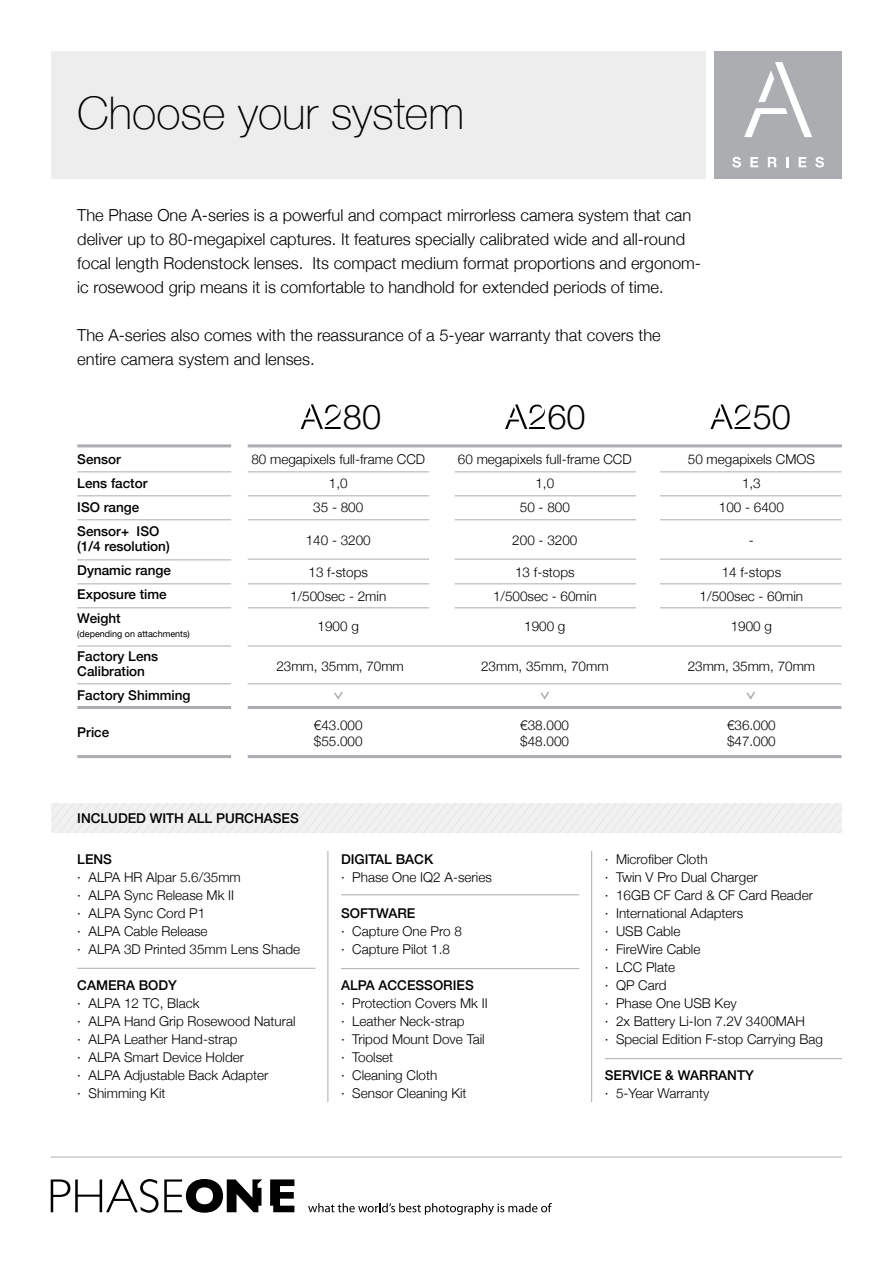
<style>
.page{position:relative;width:893px;height:1263px;background:#fff}
.page>*{position:absolute;margin:0;border:0;box-sizing:border-box;transform-origin:0 0}
.t1{font:100 45px "Helvetica Neue";color:#000}
.t2{font:300 34.35px "Helvetica Neue";color:#000}
.t3{font:300 16.5px/24px "Helvetica Neue";color:#000}
.t4{font:300 13.5px "Helvetica Neue";color:#000}
.t5{font:500 13.5px "Helvetica Neue";color:#000}
.t6{font:9px "Helvetica Neue";color:#000}
</style>
<div class="page">
<svg style="left:52px;top:803px;width:790px;height:30px"></svg>
<hr style="left:51px;top:1157px;width:791px;height:1px;background:#abadb0">
<div style="left:51px;top:51px;width:655px;height:128px;background:#ededee"></div>
<svg style="left:270px;top:1179px;width:24px;height:33px"></svg>
<svg style="left:51px;top:1179px;width:107px;height:34px"></svg>
<svg style="left:164px;top:1179px;width:98px;height:34px"></svg>
<svg style="left:308px;top:1203px;width:244px;height:12px"></svg>
<hr style="left:248px;top:444px;width:594px;height:3px;background:#abadb0">
<hr style="left:77px;top:444px;width:154px;height:3px;background:#abadb0">
<svg style="left:301px;top:404px;width:40px;height:25px"></svg>
<svg style="left:505px;top:404px;width:40px;height:25px"></svg>
<svg style="left:710px;top:404px;width:40px;height:25px"></svg>
<hr style="left:327px;top:851px;width:1px;height:251px;background:#abadb0">
<hr style="left:591px;top:851px;width:1px;height:251px;background:#abadb0">
<div style="left:714px;top:51px;width:128px;height:128px;background:#abadb0"></div>
<svg style="left:732px;top:157px;width:9px;height:11px"></svg>
<svg style="left:750px;top:157px;width:8px;height:10px"></svg>
<svg style="left:768px;top:157px;width:9px;height:10px"></svg>
<svg style="left:786px;top:157px;width:2px;height:10px"></svg>
<svg style="left:799px;top:157px;width:7px;height:10px"></svg>
<svg style="left:815px;top:157px;width:9px;height:11px"></svg>
<svg style="left:744px;top:62px;width:68px;height:75px"></svg>
<hr style="left:248px;top:471px;width:181px;height:1px;background:#abadb0">
<hr style="left:77px;top:471px;width:154px;height:1px;background:#abadb0">
<hr style="left:455px;top:471px;width:181px;height:1px;background:#abadb0">
<hr style="left:660px;top:471px;width:181px;height:1px;background:#abadb0">
<hr style="left:248px;top:495px;width:181px;height:1px;background:#abadb0">
<hr style="left:77px;top:495px;width:154px;height:1px;background:#abadb0">
<hr style="left:455px;top:495px;width:181px;height:1px;background:#abadb0">
<hr style="left:660px;top:495px;width:181px;height:1px;background:#abadb0">
<hr style="left:248px;top:519px;width:181px;height:1px;background:#abadb0">
<hr style="left:77px;top:519px;width:154px;height:1px;background:#abadb0">
<hr style="left:455px;top:519px;width:181px;height:1px;background:#abadb0">
<hr style="left:660px;top:519px;width:181px;height:1px;background:#abadb0">
<hr style="left:248px;top:559px;width:181px;height:1px;background:#abadb0">
<hr style="left:77px;top:559px;width:154px;height:1px;background:#abadb0">
<hr style="left:455px;top:559px;width:181px;height:1px;background:#abadb0">
<hr style="left:660px;top:559px;width:181px;height:1px;background:#abadb0">
<hr style="left:77px;top:583px;width:154px;height:1px;background:#abadb0">
<hr style="left:248px;top:583px;width:181px;height:1px;background:#abadb0">
<hr style="left:455px;top:583px;width:181px;height:1px;background:#abadb0">
<hr style="left:660px;top:583px;width:181px;height:1px;background:#abadb0">
<hr style="left:77px;top:607px;width:154px;height:1px;background:#abadb0">
<hr style="left:248px;top:607px;width:181px;height:1px;background:#abadb0">
<hr style="left:455px;top:607px;width:181px;height:1px;background:#abadb0">
<hr style="left:660px;top:607px;width:181px;height:1px;background:#abadb0">
<hr style="left:77px;top:706px;width:154px;height:3px;background:#abadb0">
<hr style="left:77px;top:646px;width:154px;height:1px;background:#abadb0">
<hr style="left:77px;top:683px;width:154px;height:1px;background:#abadb0">
<hr style="left:77px;top:755px;width:154px;height:3px;background:#abadb0">
<hr style="left:248px;top:706px;width:593px;height:3px;background:#abadb0">
<hr style="left:248px;top:646px;width:593px;height:1px;background:#abadb0">
<hr style="left:248px;top:683px;width:593px;height:1px;background:#abadb0">
<hr style="left:248px;top:755px;width:593px;height:3px;background:#abadb0">
<hr style="left:77px;top:968px;width:238px;height:1px;background:#abadb0">
<hr style="left:341px;top:894px;width:238px;height:1px;background:#abadb0">
<hr style="left:341px;top:968px;width:238px;height:1px;background:#abadb0">
<hr style="left:605px;top:1058px;width:237px;height:1px;background:#abadb0">
<svg style="left:334px;top:691px;width:9px;height:9px"></svg>
<svg style="left:540px;top:692px;width:9px;height:8px"></svg>
<svg style="left:746px;top:692px;width:9px;height:8px"></svg>
<p class="t1" style="left:77px;top:78px;width:388px">Choose your system</p>
<p class="t3" style="left:77px;top:201px;width:625px">The Phase One A-series is a powerful and compact mirrorless camera system that can deliver up to 80-megapixel captures. It features specially calibrated wide and all-round focal length Rodenstock lenses. Its compact medium format proportions and ergonom&shy;ic rosewood grip means it is comfortable to handhold for extended periods of time.</p>
<p class="t3" style="left:77px;top:321px;width:585px">The A-series also comes with the reassurance of a 5-year warranty that covers the entire camera system and lenses.</p>
<p class="t5" style="left:77px;top:449px;width:45px">Sensor</p>
<p class="t5" style="left:77px;top:473px;width:72px">Lens factor</p>
<p class="t5" style="left:77px;top:497px;width:64px">ISO range</p>
<p class="t5" style="left:77px;top:521px;width:84px">Sensor+ ISO</p>
<p class="t5" style="left:77px;top:536px;width:94px">(1/4 resolution)</p>
<p class="t5" style="left:77px;top:560px;width:95px">Dynamic range</p>
<p class="t5" style="left:77px;top:584px;width:91px">Exposure time</p>
<p class="t5" style="left:77px;top:608px;width:45px">Weight</p>
<p class="t6" style="left:77px;top:627px;width:114px">(depending on attachments)</p>
<p class="t5" style="left:77px;top:645px;width:83px">Factory Lens</p>
<p class="t5" style="left:77px;top:660px;width:69px">Calibration</p>
<p class="t5" style="left:77px;top:684px;width:115px">Factory Shimming</p>
<p class="t5" style="left:77px;top:722px;width:34px">Price</p>
<p class="t2" style="left:343px;top:389px;width:40px">80</p>
<p class="t2" style="left:547px;top:389px;width:40px">60</p>
<p class="t2" style="left:753px;top:389px;width:40px">50</p>
<p class="t4" style="left:251px;top:449px;width:175px">80 megapixels full-frame CCD</p>
<p class="t4" style="left:329px;top:473px;width:20px">1,0</p>
<p class="t4" style="left:313px;top:497px;width:52px">35 - 800</p>
<p class="t4" style="left:306px;top:530px;width:67px">140 - 3200</p>
<p class="t4" style="left:308px;top:561px;width:61px">13 f-stops</p>
<p class="t4" style="left:290px;top:585px;width:98px">1/500sec - 2min</p>
<p class="t4" style="left:318px;top:615px;width:43px">1900 g</p>
<p class="t4" style="left:276px;top:656px;width:129px">23mm, 35mm, 70mm</p>
<p class="t4" style="left:314px;top:714px;width:50px">€43.000</p>
<p class="t4" style="left:314px;top:730px;width:50px">$55.000</p>
<p class="t4" style="left:458px;top:449px;width:175px">60 megapixels full-frame CCD</p>
<p class="t4" style="left:535px;top:473px;width:20px">1,0</p>
<p class="t4" style="left:520px;top:497px;width:52px">50 - 800</p>
<p class="t4" style="left:512px;top:530px;width:67px">200 - 3200</p>
<p class="t4" style="left:515px;top:561px;width:61px">13 f-stops</p>
<p class="t4" style="left:493px;top:585px;width:105px">1/500sec - 60min</p>
<p class="t4" style="left:524px;top:615px;width:43px">1900 g</p>
<p class="t4" style="left:481px;top:656px;width:129px">23mm, 35mm, 70mm</p>
<p class="t4" style="left:520px;top:714px;width:50px">€38.000</p>
<p class="t4" style="left:520px;top:730px;width:50px">$48.000</p>
<p class="t4" style="left:688px;top:449px;width:129px">50 megapixels CMOS</p>
<p class="t4" style="left:742px;top:473px;width:20px">1,3</p>
<p class="t4" style="left:719px;top:497px;width:67px">100 - 6400</p>
<p class="t4" style="left:749px;top:530px;width:6px">-</p>
<p class="t4" style="left:722px;top:561px;width:61px">14 f-stops</p>
<p class="t4" style="left:700px;top:585px;width:105px">1/500sec - 60min</p>
<p class="t4" style="left:731px;top:615px;width:43px">1900 g</p>
<p class="t4" style="left:688px;top:656px;width:129px">23mm, 35mm, 70mm</p>
<p class="t4" style="left:727px;top:714px;width:50px">€36.000</p>
<p class="t4" style="left:727px;top:730px;width:50px">$47.000</p>
<p class="t5" style="left:77px;top:807px;width:223px">INCLUDED WITH ALL PURCHASES</p>
<p class="t5" style="left:77px;top:848px;width:36px">LENS</p>
<p class="t4" style="left:77px;top:866px;width:165px">· ALPA HR Alpar 5.6/35mm</p>
<p class="t4" style="left:77px;top:884px;width:158px">· ALPA Sync Release Mk II</p>
<p class="t4" style="left:77px;top:902px;width:130px">· ALPA Sync Cord P1</p>
<p class="t4" style="left:77px;top:920px;width:132px">· ALPA Cable Release</p>
<p class="t4" style="left:77px;top:938px;width:224px">· ALPA 3D Printed 35mm Lens Shade</p>
<p class="t5" style="left:77px;top:974px;width:101px">CAMERA BODY</p>
<p class="t4" style="left:77px;top:992px;width:124px">· ALPA 12 TC, Black</p>
<p class="t4" style="left:77px;top:1010px;width:220px">· ALPA Hand Grip Rosewood Natural</p>
<p class="t4" style="left:77px;top:1028px;width:162px">· ALPA Leather Hand-strap</p>
<p class="t4" style="left:77px;top:1046px;width:168px">· ALPA Smart Device Holder</p>
<p class="t4" style="left:77px;top:1064px;width:193px">· ALPA Adjustable Back Adapter</p>
<p class="t4" style="left:77px;top:1082px;width:90px">· Shimming Kit</p>
<p class="t5" style="left:341px;top:848px;width:94px">DIGITAL BACK</p>
<p class="t4" style="left:341px;top:866px;width:152px">· Phase One IQ2 A-series</p>
<p class="t5" style="left:341px;top:902px;width:76px">SOFTWARE</p>
<p class="t4" style="left:341px;top:920px;width:122px">· Capture One Pro 8</p>
<p class="t4" style="left:341px;top:938px;width:111px">· Capture Pilot 1.8</p>
<p class="t5" style="left:341px;top:974px;width:134px">ALPA ACCESSORIES</p>
<p class="t4" style="left:341px;top:992px;width:148px">· Protection Covers Mk II</p>
<p class="t4" style="left:341px;top:1010px;width:125px">· Leather Neck-strap</p>
<p class="t4" style="left:341px;top:1028px;width:145px">· Tripod Mount Dove Tail</p>
<p class="t4" style="left:341px;top:1046px;width:54px">· Toolset</p>
<p class="t4" style="left:341px;top:1064px;width:98px">· Cleaning Cloth</p>
<p class="t4" style="left:341px;top:1082px;width:127px">· Sensor Cleaning Kit</p>
<p class="t4" style="left:605px;top:848px;width:104px">· Microfiber Cloth</p>
<p class="t4" style="left:605px;top:866px;width:154px">· Twin V Pro Dual Charger</p>
<p class="t4" style="left:605px;top:884px;width:210px">· 16GB CF Card &amp; CF Card Reader</p>
<p class="t4" style="left:605px;top:902px;width:140px">· International Adapters</p>
<p class="t4" style="left:605px;top:920px;width:77px">· USB Cable</p>
<p class="t4" style="left:605px;top:938px;width:97px">· FireWire Cable</p>
<p class="t4" style="left:605px;top:956px;width:72px">· LCC Plate</p>
<p class="t4" style="left:605px;top:974px;width:63px">· QP Card</p>
<p class="t4" style="left:605px;top:992px;width:133px">· Phase One USB Key</p>
<p class="t4" style="left:605px;top:1010px;width:202px">· 2x Battery Li-Ion 7.2V 3400MAH</p>
<p class="t4" style="left:605px;top:1028px;width:220px">· Special Edition F-stop Carrying Bag</p>
<p class="t5" style="left:605px;top:1064px;width:150px">SERVICE &amp; WARRANTY</p>
<p class="t4" style="left:605px;top:1082px;width:106px">· 5-Year Warranty</p>
</div>
